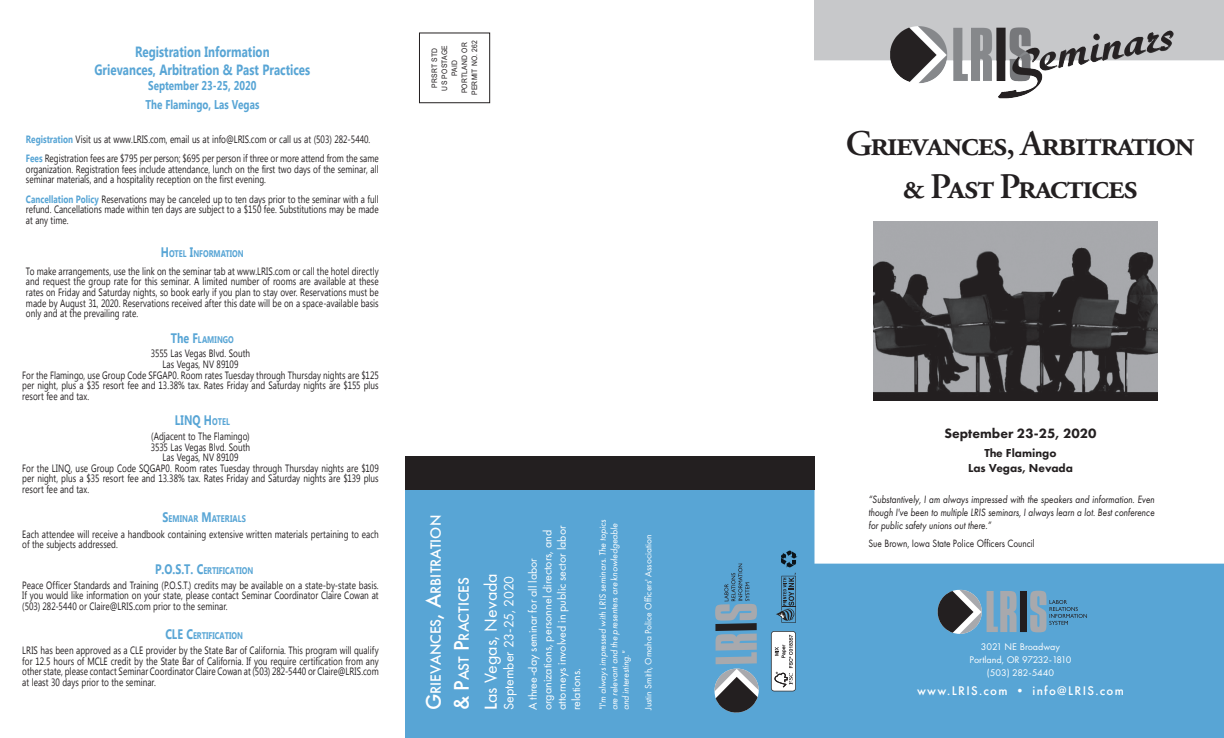
<style>
.page{position:relative;width:1224px;height:738px;background:#fff}
.page>*{position:absolute;margin:0;border:0;box-sizing:border-box;transform-origin:0 0}
.t1{font:600 36px/43.2px "Adobe Garamond Pro";letter-spacing:-.05em;color:#231f20;text-align:center}
.t2{font:18px "Futura PT";color:#fff}
.t3{font:500 15.4px/28px "Futura PT";color:#fff}
.t4{font:700 14.8px/17.8px "Lao UI";color:#58a5d5;text-align:center;scale:.78 1}
.t5{font:800 14px "Futura PT";color:#231f20}
.t6{font:14px "Futura PT";color:#fff}
.t7{font:700 13.8px "Lao UI";color:#58a5d5;scale:.78 1}
.t8{font:500 13px "Futura PT";letter-spacing:.1em;color:#fff}
.t9{font:700 12.7px/19.6px "Lao UI";color:#58a5d5;scale:.78 1}
.t10{font:12px/14.4px "Futura PT";color:#fff}
.t11{font:800 12px/14.5px "Futura PT";color:#231f20;text-align:center}
.t12{font:italic 11px/13.3px "Futura PT";color:#231f20;text-align:justify;scale:.84 1}
.t13{font:11px "Futura PT";color:#231f20;scale:.84 1}
.t14{font:10.6px/10.6px "Lao UI";color:#231f20;text-align:justify;scale:.78 1}
.t15{font:10px/13px "Futura PT";color:#fff;text-align:center}
.t16{font:700 9.6px "Lao UI";color:#58a5d5;scale:.78 1}
.t17{font:italic 9.5px/11.4px "Futura PT";color:#fff}
.t18{font:9.5px "Futura PT";color:#fff}
.t19{font:7.5px/10px "Arial";letter-spacing:.035em;color:#231f20;text-align:center;scale:.9 1}
.s1{font-weight:700;color:#58a5d5}
.s2{font-size:13.8px}
.s3{font-style:inherit}
.s4{font-size:9.6px}
.s5{font-size:22px}
.s6{font-weight:500}
</style>
<div class="page">
<div style="left:405px;top:490px;width:409px;height:248px;background:#58a5d5"></div>
<img style="left:814px;top:0;width:410px;height:99px">
<div style="left:419px;top:33px;width:71px;height:70px;border:1px solid #231f20"></div>
<div style="left:803px;top:564px;width:421px;height:174px;background:#58a5d5"></div>
<div style="left:405px;top:456px;width:409px;height:34px;background:#231f20"></div>
<div style="left:406px;top:491px;width:284px;height:242px;background:#58a5d5"></div>
<div style="left:405px;top:491px;width:286px;height:243px;border:1px solid #58a5d5"></div>
<div style="left:1020px;top:591px;width:7px;height:41px;background:#231f20"></div>
<svg style="left:1030px;top:591px;width:57px;height:41px;background:#679dc0"></svg>
<svg style="left:937px;top:590px;width:80px;height:44px;background:#768d9d"></svg>
<img style="left:873px;top:221px;width:285px;height:179px">
<svg style="left:714px;top:564px;width:45px;height:150px;background:#6b90a9"></svg>
<svg style="left:771px;top:631px;width:25px;height:60px"></svg>
<svg style="left:776px;top:551px;width:22px;height:72px;background:#4982a6"></svg>
<h3 class="t4" style="left:94px;top:42px;width:278px">Registration Information<br>Grievances, Arbitration &amp; Past Practices</h3>
<p class="t9" style="left:145px;top:75px;width:148px">September 23-25, 2020<br>The Flamingo, Las Vegas</p>
<p class="t14" style="left:26px;top:130px;width:454px;line-height:19px"><span class="s1">Registration</span> Visit us at www.LRIS.com, email us at info@LRIS.com or call us at (503) 282-5440.<br><span class="s1">Fees</span> Registration fees are $795 per person; $695 per person if three or more attend from the same</p>
<p class="t14" style="left:26px;top:163px;width:454px">organization. Registration fees include attendance, lunch on the first two days of the seminar, all seminar materials, and a hospitality reception on the first evening.</p>
<p class="t14" style="left:26px;top:193px;width:454px"><span class="s1">Cancellation Policy</span> Reservations may be canceled up to ten days prior to the seminar with a full refund. Cancellations made within ten days are subject to a $150 fee. Substitutions may be made at any time.</p>
<p class="t16" style="left:161px;top:247px;width:108px"><span class="s2">H</span>OTEL <span class="s2">I</span>NFORMATION</p>
<p class="t14" style="left:26px;top:265px;width:454px">To make arrangements, use the link on the seminar tab at www.LRIS.com or call the hotel directly and request the group rate for this seminar. A limited number of rooms are available at these rates on Friday and Saturday nights, so book early if you plan to stay over. Reservations must be made by August 31, 2020. Reservations received after this date will be on a space-available basis only and at the prevailing rate.</p>
<p class="t16" style="left:171px;top:333px;width:83px"><span class="s2">The</span> <span class="s2">F</span>LAMINGO</p>
<p class="t14" style="left:151px;top:348px;width:129px">3555 Las Vegas Blvd. South</p>
<p class="t14" style="left:163px;top:359px;width:99px">Las Vegas, NV 89109</p>
<p class="t14" style="left:22px;top:369px;width:459px">For the Flamingo, use Group Code SFGAP0. Room rates Tuesday through Thursday nights are $125</p>
<p class="t14" style="left:22px;top:380px;width:459px">per night, plus a $35 resort fee and 13.38% tax. Rates Friday and Saturday nights are $155 plus</p>
<p class="t14" style="left:22px;top:390px;width:87px">resort fee and tax.</p>
<h3 class="t7" style="left:175px;top:411px;width:72px">LINQ <span class="s3">H</span><span class="s4">OTEL</span></h3>
<p class="t14" style="left:151px;top:430px;width:128px">(Adjacent to The Flamingo)</p>
<p class="t14" style="left:151px;top:441px;width:129px">3535 Las Vegas Blvd. South</p>
<p class="t14" style="left:163px;top:452px;width:99px">Las Vegas, NV 89109</p>
<p class="t14" style="left:22px;top:462px;width:459px">For the LINQ, use Group Code SQGAP0. Room rates Tuesday through Thursday nights are $109</p>
<p class="t14" style="left:22px;top:473px;width:459px">per night, plus a $35 resort fee and 13.38% tax. Rates Friday and Saturday nights are $139 plus</p>
<p class="t14" style="left:22px;top:483px;width:87px">resort fee and tax.</p>
<p class="t16" style="left:162px;top:513px;width:108px"><span class="s2">S</span>EMINAR <span class="s2">M</span>ATERIALS</p>
<p class="t14" style="left:22px;top:528px;width:459px">Each attendee will receive a handbook containing extensive written materials pertaining to each of the subjects addressed.</p>
<p class="t16" style="left:155px;top:564px;width:128px"><span class="s2">P.O.S.T. C</span>ERTIFICATION</p>
<p class="t14" style="left:22px;top:579px;width:459px">Peace Officer Standards and Training (P.O.S.T.) credits may be available on a state-by-state basis.<br>If you would like information on your state, please contact Seminar Coordinator Claire Cowan at (503) 282-5440 or Claire@LRIS.com prior to the seminar.</p>
<p class="t16" style="left:165px;top:630px;width:101px"><span class="s2">CLE</span> <span class="s2">C</span>ERTIFICATION</p>
<p class="t14" style="left:22px;top:645px;width:459px">LRIS has been approved as a CLE provider by the State Bar of California. This program will qualify for 12.5 hours of MCLE credit by the State Bar of California. If you require certification from any other state, please contact Seminar Coordinator Claire Cowan at (503) 282-5440 or Claire@LRIS.com at least 30 days prior to the seminar.</p>
<p class="t19" style="left:430px;top:95px;width:62px;rotate:-90deg">PRSRT STD<br>US POSTAGE<br>PAID<br>PORTLAND OR<br>PERMIT NO. 262</p>
<h3 class="t3" style="left:422px;top:710px;width:197px;rotate:-90deg"><span class="s5">G</span>rievances<span class="s5">, A</span>rbitration <span class="s5">&amp; P</span>ast <span class="s5">P</span>ractices</h3>
<h2 class="t2" style="left:480px;top:710px;width:139px;rotate:-90deg"><span class="s6">L</span>as Vegas, Nevada</h2>
<h3 class="t6" style="left:501px;top:710px;width:136px;rotate:-90deg">September 23-25, 2020</h3>
<p class="t10" style="left:526px;top:710px;width:186px;rotate:-90deg">A three-day seminar for all labor organizations, personnel directors, and attorneys involved in public sector labor relations.</p>
<p class="t17" style="left:597px;top:710px;width:193px;rotate:-90deg">"I'm always impressed with LRIS seminars. The topics are relevant and the presenters are knowledgeable and interesting."</p>
<p class="t18" style="left:643px;top:710px;width:177px;rotate:-90deg">Justin Smith, Omaha Police Officers' Association</p>
<h1 class="t1" style="left:846px;top:122px;width:351px">Grievances, Arbitration &amp; Past Practices</h1>
<h3 class="t5" style="left:945px;top:425px;width:153px">September 23-25, 2020</h3>
<p class="t11" style="left:968px;top:446px;width:106px">The Flamingo<br>Las Vegas, Nevada</p>
<p class="t12" style="left:869px;top:493px;width:342px">“Substantively, I am always impressed with the speakers and information. Even though I've been to multiple LRIS seminars, I always learn a lot. Best conference for public safety unions out there.”</p>
<p class="t13" style="left:869px;top:537px;width:199px">Sue Brown, Iowa State Police Officers Council</p>
<p class="t15" style="left:970px;top:640px;width:104px">3021 NE Broadway<br>Portland, OR 97232-1810 (503) 282-5440</p>
<p class="t8" style="left:917px;top:683px;width:208px">www.LRIS.com • info@LRIS.com</p>
</div>
